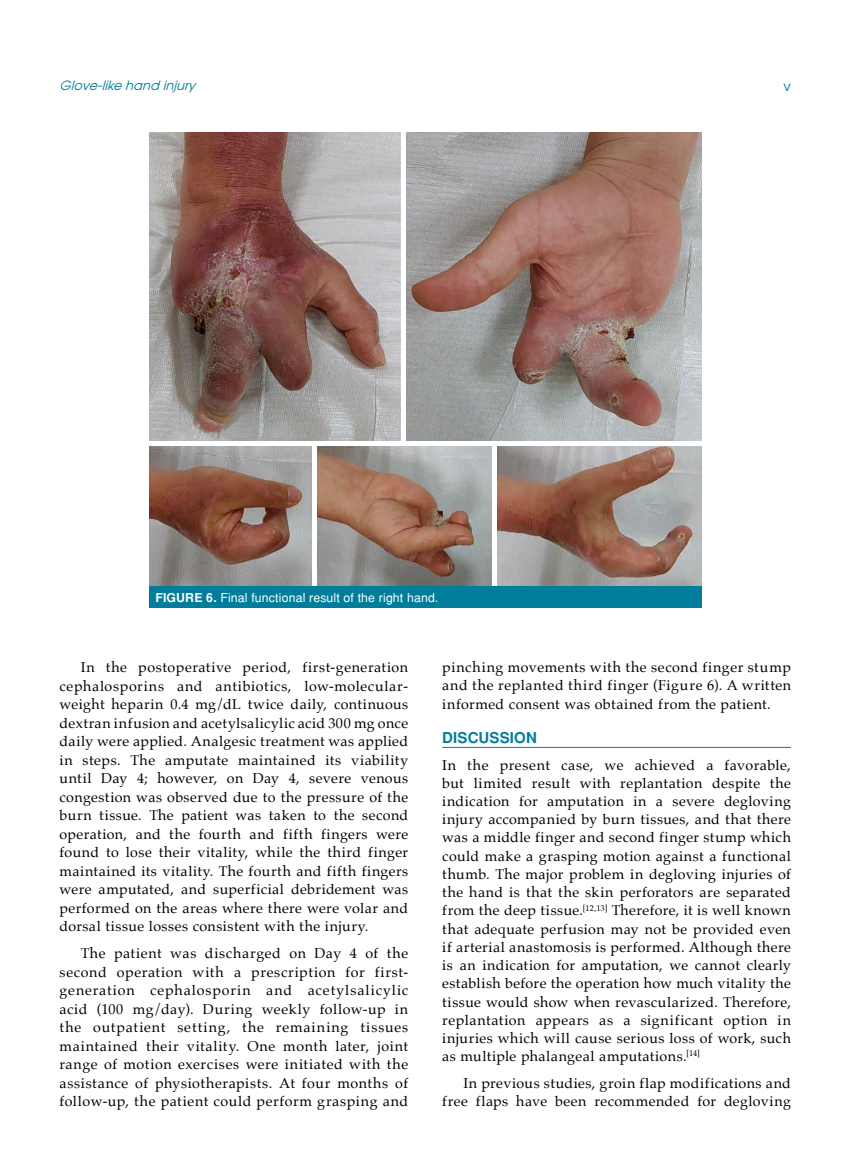
<style>
.page{position:relative;width:859px;height:1170px;background:#fff}
.page>*{position:absolute;margin:0;border:0;box-sizing:border-box;transform-origin:0 0}
.t1{font:700 15px "Helvetica Tr";letter-spacing:.01em;color:#007d9a}
.t2{font:14.25px/18.5px "Palatino";letter-spacing:.03em;color:#000;text-align:justify}
.t3{font:13.5px "Avant Garde Tr";color:#007d9a}
.t4{font:italic 12.75px "Avant Garde Tr";color:#007d9a}
.t5{font:12.3px "Helvetica Normal Tr";letter-spacing:.01em;color:#fff}
.s1{font-family:"Helvetica Tr";font-weight:700}
</style>
<div class="page">
<hr style="left:442px;top:747px;width:349px;height:1px;background:#007d9a">
<img style="left:149px;top:132px;width:553px;height:454px">
<div style="left:401px;top:132px;width:5px;height:311px;background:#fff"></div>
<div style="left:312px;top:444px;width:5px;height:144px;background:#fff"></div>
<div style="left:492px;top:444px;width:5px;height:144px;background:#fff"></div>
<hr style="left:148px;top:441px;width:554px;height:4px;background:#fff">
<div style="left:149px;top:586px;width:553px;height:22px;background:#007d9a"></div>
<p class="t4" style="left:60px;top:78px;width:141px">Glove-like hand injury</p>
<p class="t3" style="left:783px;top:77px;width:9px">v</p>
<p class="t5" style="left:155px;top:590px;width:284px"><span class="s1">FIGURE 6.</span> Final functional result of the right hand.</p>
<p class="t2" style="left:60px;top:658px;width:350px;text-indent:21px">In the postoperative period, first-generation cephalosporins and antibiotics, low-molecular&shy;weight heparin 0.4 mg/dL twice daily, continuous dextran infusion and acetylsalicylic acid 300 mg once daily were applied. Analgesic treatment was applied in steps. The amputate maintained its viability until Day 4; however, on Day 4, severe venous congestion was observed due to the pressure of the burn tissue. The patient was taken to the second operation, and the fourth and fifth fingers were found to lose their vitality, while the third finger maintained its vitality. The fourth and fifth fingers were amputated, and superficial debridement was performed on the areas where there were volar and dorsal tissue losses consistent with the injury.</p>
<p class="t2" style="left:60px;top:943px;width:350px;text-indent:21px">The patient was discharged on Day 4 of the second operation with a prescription for first&shy;generation cephalosporin and acetylsalicylic acid (100 mg/day). During weekly follow-up in the outpatient setting, the remaining tissues maintained their vitality. One month later, joint range of motion exercises were initiated with the assistance of physiotherapists. At four months of follow-up, the patient could perform grasping and</p>
<p class="t2" style="left:442px;top:658px;width:350px">pinching movements with the second finger stump and the replanted third finger (Figure 6). A written informed consent was obtained from the patient.</p>
<p class="t1" style="left:442px;top:728px;width:96px">DISCUSSION</p>
<p class="t2" style="left:442px;top:755px;width:350px">In the present case, we achieved a favorable, but limited result with replantation despite the indication for amputation in a severe degloving injury accompanied by burn tissues, and that there was a middle finger and second finger stump which could make a grasping motion against a functional thumb. The major problem in degloving injuries of the hand is that the skin perforators are separated from the deep tissue.<sup>[12,13]</sup> Therefore, it is well known that adequate perfusion may not be provided even if arterial anastomosis is performed. Although there is an indication for amputation, we cannot clearly establish before the operation how much vitality the tissue would show when revascularized. Therefore, replantation appears as a significant option in injuries which will cause serious loss of work, such as multiple phalangeal amputations.<sup>[14]</sup></p>
<p class="t2" style="left:442px;top:1073px;width:350px;text-align:right">In previous studies, groin flap modifications and free flaps have been recommended for degloving</p>
</div>
